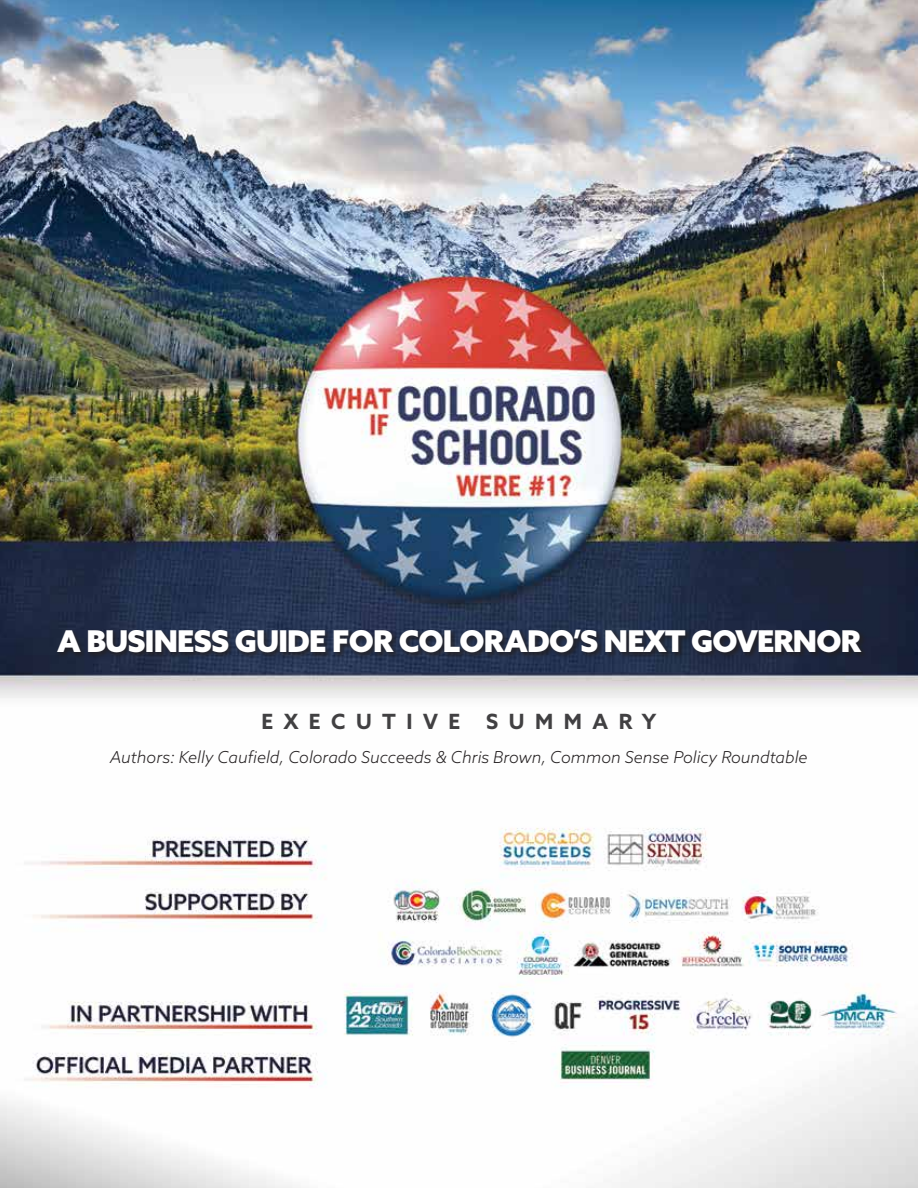
<style>
.page{position:relative;width:918px;height:1188px;background:#fff}
.page>*{position:absolute;margin:0;border:0;box-sizing:border-box;transform-origin:0 0}
.t1{font:900 30px "Azo Sans";letter-spacing:-.025em;color:#fff}
.t2{font:700 21px "Azo Sans";letter-spacing:.5em;color:#414042}
.t3{font:italic 300 16.5px "Azo Sans";color:#231f20}
</style>
<div class="page">
<img style="left:0;top:0;width:918px;height:1188px">
<div style="left:55px;top:628px;width:813px;height:32px;background:#231f20;opacity:.75"></div>
<h1 class="t1" style="left:57px;top:621px;width:805px">A BUSINESS GUIDE FOR COLORADO’S NEXT GOVERNOR</h1>
<p class="t2" style="left:262px;top:708px;width:396px">EXECUTIVE SUMMARY</p>
<p class="t3" style="left:110px;top:746px;width:699px">Authors: Kelly Caufield, Colorado Succeeds &amp; Chris Brown, Common Sense Policy Roundtable</p>
</div>
